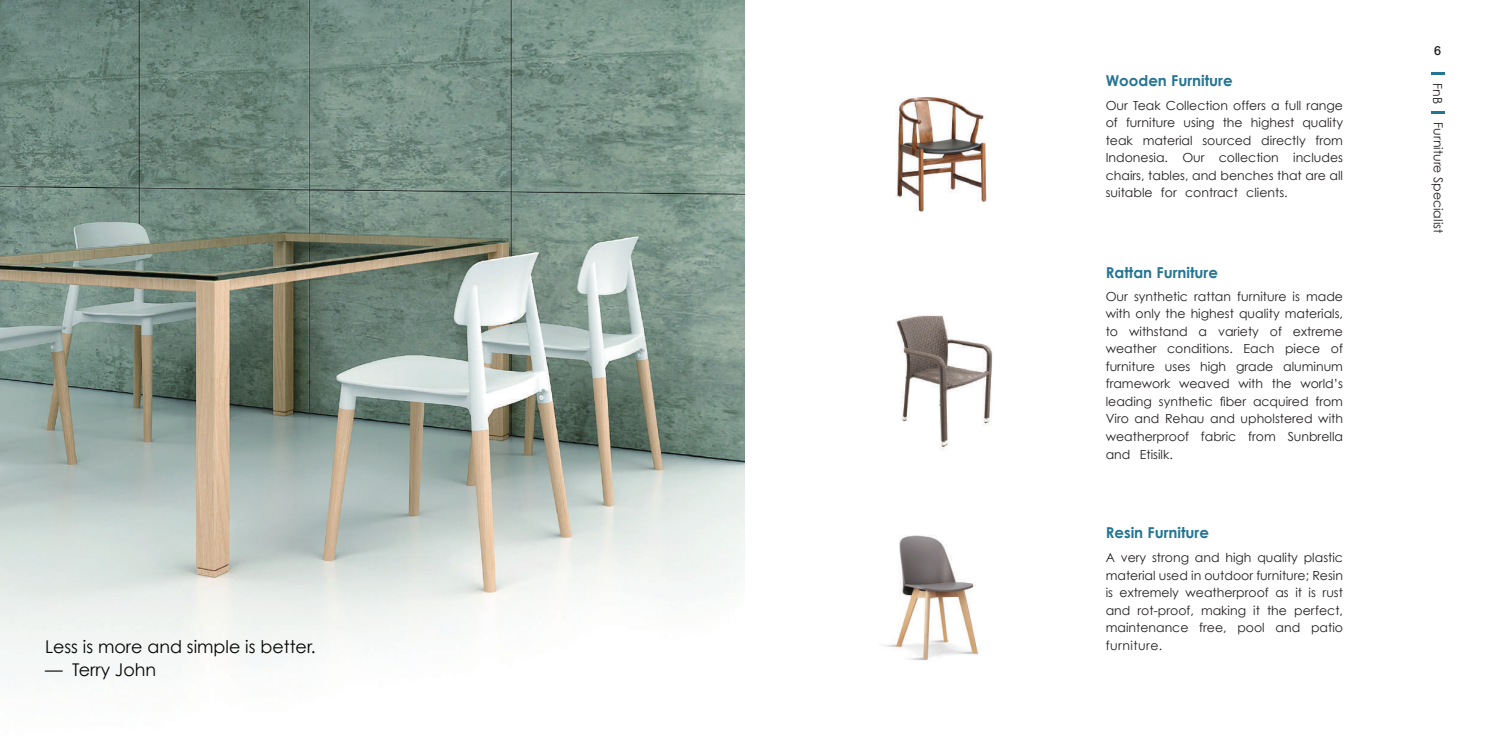
<style>
.page{position:relative;width:1489px;height:745px;background:#fff}
.page>*{position:absolute;margin:0;border:0;box-sizing:border-box;transform-origin:0 0}
.t1{font:17.5px "Century Gothic";color:#040503}
.t2{font:700 15px "Century Gothic";color:#247594}
.t3{font:12.5px/17.5px "Century Gothic";color:#231f20;text-align:justify}
.t4{font:500 12.5px "Helvetica Neue";color:#231f20}
</style>
<div class="page">
<svg style="left:1431px;top:72px;width:12px;height:2px"></svg>
<svg style="left:1431px;top:111px;width:12px;height:2px"></svg>
<img style="left:895px;top:97px;width:92px;height:115px">
<img style="left:884px;top:535px;width:95px;height:126px">
<img style="left:896px;top:315px;width:97px;height:135px">
<img style="left:0;top:0;width:744px;height:684px">
<h1 class="t1" style="left:45px;top:635px;width:272px">Less is more and simple is better.</h1>
<h1 class="t1" style="left:45px;top:658px;width:113px">— Terry John</h1>
<p class="t2" style="left:1105px;top:71px;width:128px">Wooden Furniture</p>
<p class="t3" style="left:1105px;top:96px;width:239px">Our Teak Collection offers a full range of furniture using the highest quality teak material sourced directly from Indonesia. Our collection includes chairs, tables, and benches that are all suitable for contract clients.</p>
<p class="t2" style="left:1105px;top:262px;width:114px">Rattan Furniture</p>
<p class="t3" style="left:1105px;top:287px;width:239px">Our synthetic rattan furniture is made with only the highest quality materials, to withstand a variety of extreme weather conditions. Each piece of furniture uses high grade aluminum framework weaved with the world’s leading synthetic fiber acquired from Viro and Rehau and upholstered with weatherproof fabric from Sunbrella and Etisilk.</p>
<p class="t2" style="left:1105px;top:522px;width:105px">Resin Furniture</p>
<p class="t3" style="left:1105px;top:548px;width:239px">A very strong and high quality plastic material used in outdoor furniture; Resin is extremely weatherproof as it is rust and rot-proof, making it the perfect, maintenance free, pool and patio furniture.</p>
<p class="t4" style="left:1433px;top:40px;width:8px">6</p>
<p class="t3" style="left:1446px;top:83px;width:22px;rotate:90deg">FnB</p>
<p class="t3" style="left:1446px;top:122px;width:113px;rotate:90deg">Furniture Specialist</p>
</div>
